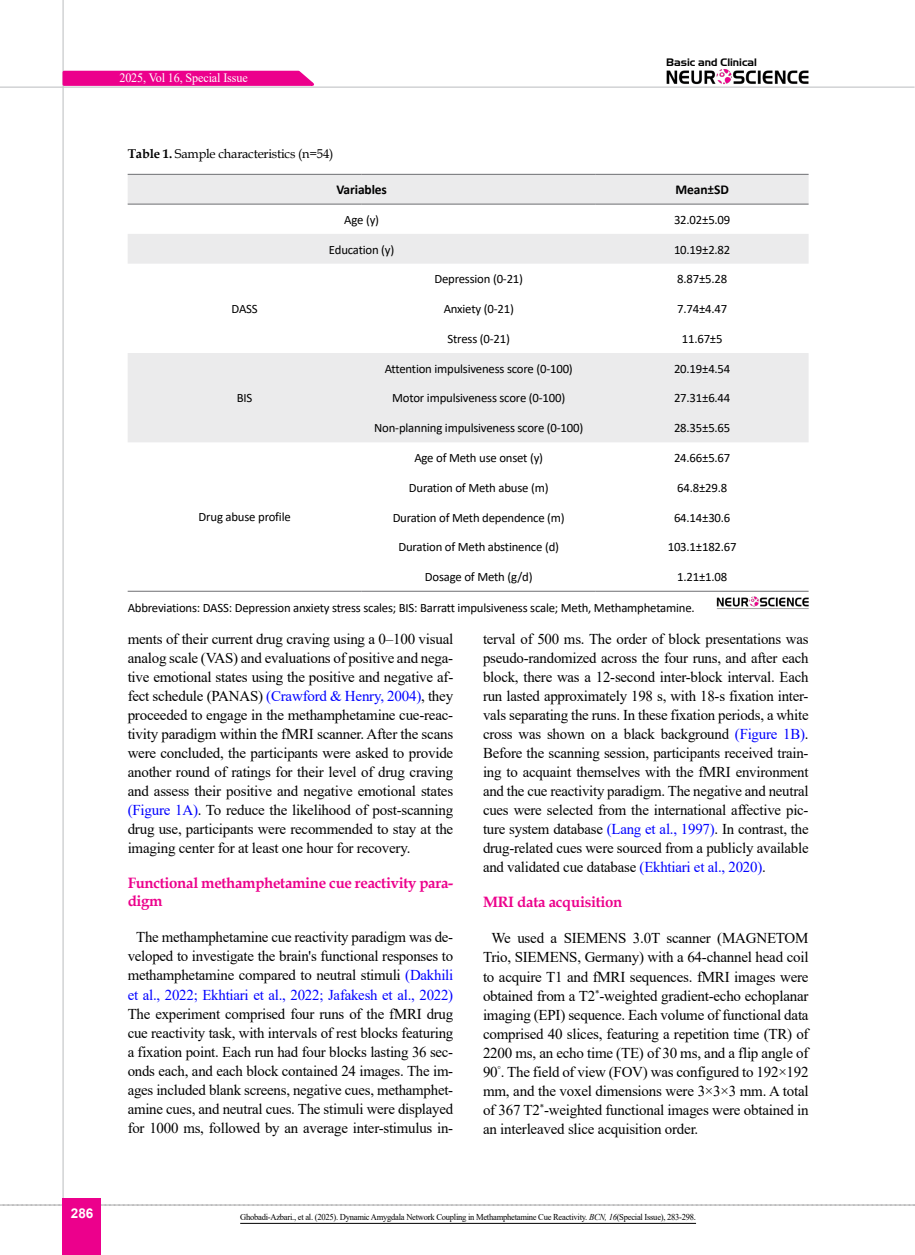
<style>
.page{position:relative;width:915px;height:1255px;background:#fff}
.page>*{position:absolute;margin:0;border:0;box-sizing:border-box;transform-origin:0 0}
.t1{font:15px/19px "Times New Roman";letter-spacing:-.015em;color:#000;text-align:justify}
.t2{font:700 15px/18px "Book Antiqua";letter-spacing:-.02em;color:#ec008c}
.t3{font:700 13.5px "Calibri";letter-spacing:-.01em;color:#000}
.t4{font:700 13.5px "Arial";color:#fff}
.t5{font:12.75px "Calibri";letter-spacing:-.015em;color:#000}
.t6{font:12.75px "Book Antiqua";letter-spacing:-.015em;color:#000}
.t7{font:12.75px "Times New Roman";letter-spacing:-.01em;color:#fff;scale:.95 1}
.t8{font:10.5px "Aero Regular SWFTE";color:#000}
.t9{font:9px "Times New Roman";letter-spacing:-.03em;color:#000;scale:.95 1}
.s1{font-weight:700}
.s2{color:#00f}
.s3{font-style:italic}
</style>
<div class="page">
<svg style="left:0;top:1204px;width:915px;height:1px"></svg>
<hr style="left:62px;top:0;width:2px;height:1254px;background:#c2c4c6">
<img style="left:666px;top:69px;width:142px;height:16px">
<div style="left:63px;top:1198px;width:38px;height:56px;background:#ec008c"></div>
<svg style="left:61px;top:69px;width:259px;height:18px;background:#ee32a1"></svg>
<hr style="left:0;top:87px;width:914px;height:1px;background:#c2c4c6">
<svg style="left:128px;top:175px;width:680px;height:267px;fill:#ebebec"></svg>
<hr style="left:128px;top:174px;width:233px;height:1px;background:#6d6e71">
<hr style="left:361px;top:174px;width:234px;height:1px;background:#6d6e71">
<hr style="left:595px;top:174px;width:213px;height:1px;background:#6d6e71">
<hr style="left:128px;top:204px;width:233px;height:1px;background:#6d6e71">
<hr style="left:361px;top:204px;width:234px;height:1px;background:#6d6e71">
<hr style="left:595px;top:204px;width:213px;height:1px;background:#6d6e71">
<hr style="left:128px;top:591px;width:233px;height:1px;background:#6d6e71">
<hr style="left:361px;top:591px;width:234px;height:1px;background:#6d6e71">
<hr style="left:595px;top:591px;width:213px;height:1px;background:#6d6e71">
<img style="left:716px;top:596px;width:92px;height:13px">
<hr style="left:240px;top:1222px;width:455px;height:1px;background:#000">
<p class="t7" style="left:119px;top:69px;width:137px">2025, Vol 16, Special Issue</p>
<p class="t6" style="left:128px;top:145px;width:207px"><span class="s1">Table 1.</span> Sample characteristics (n=54)</p>
<p class="t8" style="left:666px;top:56px;width:92px">Basic and Clinical</p>
<p class="t5" style="left:231px;top:300px;width:28px">DASS</p>
<p class="t5" style="left:237px;top:389px;width:17px">BIS</p>
<p class="t3" style="left:336px;top:180px;width:52px">Variables</p>
<p class="t3" style="left:675px;top:180px;width:55px">Mean±SD</p>
<p class="t5" style="left:344px;top:211px;width:36px">Age (y)</p>
<p class="t5" style="left:673px;top:211px;width:58px">32.02±5.09</p>
<p class="t5" style="left:329px;top:240px;width:67px">Education (y)</p>
<p class="t5" style="left:673px;top:240px;width:58px">10.19±2.82</p>
<p class="t5" style="left:434px;top:270px;width:90px">Depression (0-21)</p>
<p class="t5" style="left:677px;top:270px;width:52px">8.87±5.28</p>
<p class="t5" style="left:443px;top:300px;width:72px">Anxiety (0-21)</p>
<p class="t5" style="left:677px;top:300px;width:52px">7.74±4.47</p>
<p class="t5" style="left:447px;top:330px;width:64px">Stress (0-21)</p>
<p class="t5" style="left:681px;top:330px;width:42px">11.67±5</p>
<p class="t5" style="left:384px;top:359px;width:189px">Attention impulsiveness score (0-100)</p>
<p class="t5" style="left:673px;top:359px;width:58px">20.19±4.54</p>
<p class="t5" style="left:392px;top:389px;width:174px">Motor impulsiveness score (0-100)</p>
<p class="t5" style="left:673px;top:389px;width:58px">27.31±6.44</p>
<p class="t5" style="left:374px;top:419px;width:210px">Non-planning impulsiveness score (0-100)</p>
<p class="t5" style="left:673px;top:419px;width:58px">28.35±5.65</p>
<p class="t5" style="left:414px;top:449px;width:130px">Age of Meth use onset (y)</p>
<p class="t5" style="left:673px;top:449px;width:58px">24.66±5.67</p>
<p class="t5" style="left:409px;top:478px;width:141px">Duration of Meth abuse (m)</p>
<p class="t5" style="left:677px;top:478px;width:52px">64.8±29.8</p>
<p class="t5" style="left:392px;top:508px;width:174px">Duration of Meth dependence (m)</p>
<p class="t5" style="left:673px;top:508px;width:58px">64.14±30.6</p>
<p class="t5" style="left:398px;top:538px;width:162px">Duration of Meth abstinence (d)</p>
<p class="t5" style="left:667px;top:538px;width:70px">103.1±182.67</p>
<p class="t5" style="left:425px;top:568px;width:109px">Dosage of Meth (g/d)</p>
<p class="t5" style="left:677px;top:568px;width:52px">1.21±1.08</p>
<p class="t5" style="left:128px;top:599px;width:568px">Abbreviations: DASS: Depression anxiety stress scales; BIS: Barratt impulsiveness scale; Meth, Methamphetamine.</p>
<p class="t5" style="left:198px;top:508px;width:94px">Drug abuse profile</p>
<p class="t1" style="left:128px;top:628px;width:327px">ments of their current drug craving using a 0–100 visual analog scale (VAS) and evaluations of positive and nega&shy;tive emotional states using the positive and negative af&shy;fect schedule (PANAS) <span class="s2">(Crawford &amp; Henry, 2004)</span>, they proceeded to engage in the methamphetamine cue-reac&shy;tivity paradigm within the fMRI scanner. After the scans were concluded, the participants were asked to provide another round of ratings for their level of drug craving and assess their positive and negative emotional states <span class="s2">(Figure 1A)</span>. To reduce the likelihood of post-scanning drug use, participants were recommended to stay at the imaging center for at least one hour for recovery.</p>
<p class="t2" style="left:128px;top:874px;width:327px">Functional methamphetamine cue reactivity para&shy;digm</p>
<p class="t1" style="left:128px;top:927px;width:327px;text-align:center">The methamphetamine cue reactivity paradigm was de&shy;veloped to investigate the brain's functional responses to methamphetamine compared to neutral stimuli <span class="s2">(Dakhili et al., 2022; Ekhtiari et al., 2022; Jafakesh et al., 2022)</span></p>
<p class="t1" style="left:128px;top:1003px;width:327px">The experiment comprised four runs of the fMRI drug cue reactivity task, with intervals of rest blocks featuring a fixation point. Each run had four blocks lasting 36 sec&shy;onds each, and each block contained 24 images. The im&shy;ages included blank screens, negative cues, methamphet&shy;amine cues, and neutral cues. The stimuli were displayed for 1000 ms, followed by an average inter-stimulus in-</p>
<p class="t1" style="left:483px;top:628px;width:327px">terval of 500 ms. The order of block presentations was pseudo-randomized across the four runs, and after each block, there was a 12-second inter-block interval. Each run lasted approximately 198 s, with 18-s fixation inter&shy;vals separating the runs. In these fixation periods, a white cross was shown on a black background <span class="s2">(Figure 1B)</span>.<br>Before the scanning session, participants received train&shy;ing to acquaint themselves with the fMRI environment and the cue reactivity paradigm. The negative and neutral cues were selected from the international affective pic&shy;ture system database <span class="s2">(Lang et al., 1997)</span>. In contrast, the drug-related cues were sourced from a publicly available and validated cue database <span class="s2">(Ekhtiari et al., 2020)</span>.</p>
<p class="t2" style="left:483px;top:893px;width:141px">MRI data acquisition</p>
<p class="t1" style="left:483px;top:928px;width:327px;text-indent:9px">We used a SIEMENS 3.0T scanner (MAGNETOM Trio, SIEMENS, Germany) with a 64-channel head coil to acquire T1 and fMRI sequences. fMRI images were obtained from a T2<sup>*</sup>-weighted gradient-echo echoplanar imaging (EPI) sequence. Each volume of functional data comprised 40 slices, featuring a repetition time (TR) of 2200 ms, an echo time (TE) of 30 ms, and a flip angle of 90<sup>°</sup>. The field of view (FOV) was configured to 192×192 mm, and the voxel dimensions were 3×3×3 mm. A total of 367 T2<sup>*</sup>-weighted functional images were obtained in an interleaved slice acquisition order.</p>
<p class="t4" style="left:71px;top:1203px;width:24px">286</p>
<p class="t9" style="left:240px;top:1210px;width:481px">Ghobadi-Azbari., et al. (2025). Dynamic Amygdala Network Coupling in Methamphetamine Cue Reactivity. <span class="s3">BCN, 16</span>(Special Issue), 283-298.</p>
</div>
